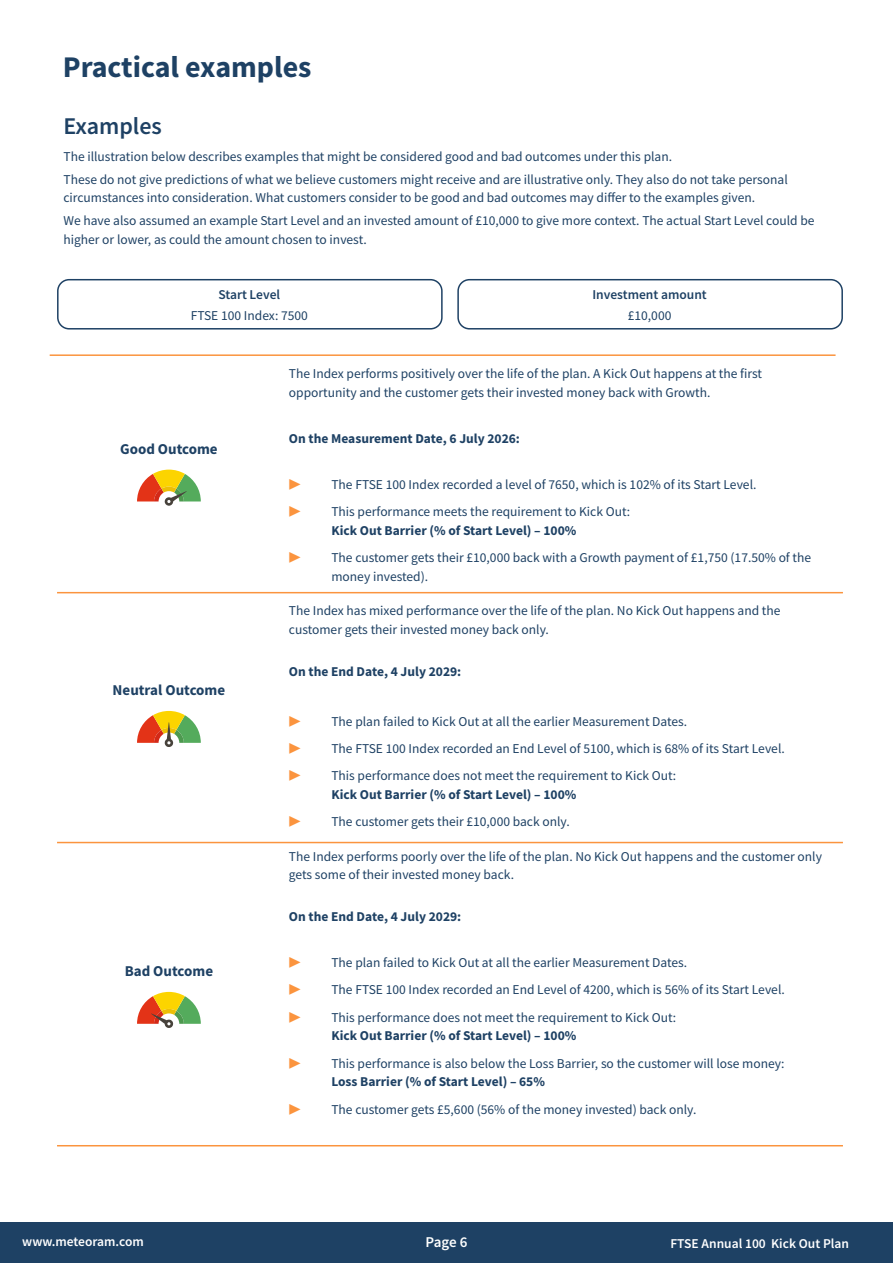
<style>
.page{position:relative;width:893px;height:1263px;background:#fff}
.page>*{position:absolute;margin:0;border:0;box-sizing:border-box;transform-origin:0 0}
.t1{font:700 30px "Source Sans Pro";color:#1e4164}
.t2{font:600 24px "Source Sans Pro";color:#1e4164}
.t3{font:700 15px "Source Sans Pro";color:#1e4164}
.t4{font:600 15px "Source Sans Pro";color:#fff}
.t5{font:13.5px/18.8px "Source Sans Pro";color:#1e4164}
.t6{font:700 13.5px "Source Sans Pro";color:#1e4164}
.t7{font:600 13.5px "Source Sans Pro";color:#fff}
.t8{font:600 13.5px "Source Sans Pro";color:#1e4164}
.t9{font:13.5px "Source Sans Pro";color:#fb943e}
</style>
<div class="page">
<div style="left:0;top:1223px;width:893px;height:40px;background:#1e4164"></div>
<div style="left:57px;top:279px;width:386px;height:50px;border:2px solid #1e4164;border-radius:11px"></div>
<div style="left:457px;top:279px;width:386px;height:50px;border:2px solid #1e4164;border-radius:11px"></div>
<svg style="left:137px;top:470px;width:64px;height:34px"></svg>
<svg style="left:137px;top:711px;width:64px;height:36px"></svg>
<svg style="left:137px;top:992px;width:64px;height:36px"></svg>
<hr style="left:57px;top:592px;width:786px;height:1px;background:#fb943e">
<hr style="left:57px;top:842px;width:786px;height:1px;background:#fb943e">
<hr style="left:57px;top:1145px;width:786px;height:1px;background:#fb943e">
<hr style="left:50px;top:354px;width:786px;height:2px;background:#fb943e">
<h1 class="t1" style="left:63px;top:47px;width:250px">Practical examples</h1>
<h2 class="t2" style="left:63px;top:110px;width:100px">Examples</h2>
<p class="t5" style="left:63px;top:145px;width:726px;line-height:23px">The illustration below describes examples that might be considered good and bad outcomes under this plan.<br>These do not give predictions of what we believe customers might receive and are illustrative only. They also do not take personal</p>
<p class="t5" style="left:63px;top:186px;width:753px;line-height:23px">circumstances into consideration. What customers consider to be good and bad outcomes may differ to the examples given.<br>We have also assumed an example Start Level and an invested amount of £10,000 to give more context. The actual Start Level could be</p>
<p class="t5" style="left:63px;top:230px;width:305px">higher or lower, as could the amount chosen to invest.</p>
<p class="t8" style="left:218px;top:286px;width:63px">Start Level</p>
<p class="t5" style="left:191px;top:306px;width:119px">FTSE 100 Index: 7500</p>
<p class="t8" style="left:592px;top:286px;width:116px">Investment amount</p>
<p class="t5" style="left:628px;top:306px;width:45px">£10,000</p>
<p class="t3" style="left:120px;top:439px;width:99px">Good Outcome</p>
<p class="t3" style="left:113px;top:680px;width:114px">Neutral Outcome</p>
<p class="t3" style="left:125px;top:961px;width:90px">Bad Outcome</p>
<p class="t5" style="left:289px;top:364px;width:475px">The Index performs positively over the life of the plan. A Kick Out happens at the first opportunity and the customer gets their invested money back with Growth.</p>
<p class="t6" style="left:289px;top:429px;width:233px">On the Measurement Date, 6 July 2026:</p>
<p class="t9" style="left:289px;top:476px;width:14px">▶</p>
<p class="t5" style="left:331px;top:475px;width:427px">The FTSE 100 Index recorded a level of 7650, which is 102% of its Start Level.</p>
<p class="t9" style="left:289px;top:503px;width:14px">▶</p>
<p class="t5" style="left:331px;top:502px;width:300px">This performance meets the requirement to Kick Out:</p>
<p class="t6" style="left:331px;top:521px;width:247px">Kick Out Barrier (% of Start Level) – 100%</p>
<p class="t9" style="left:289px;top:549px;width:14px">▶</p>
<p class="t5" style="left:331px;top:548px;width:481px">The customer gets their £10,000 back with a Growth payment of £1,750 (17.50% of the money invested).</p>
<p class="t5" style="left:289px;top:601px;width:493px">The Index has mixed performance over the life of the plan. No Kick Out happens and the customer gets their invested money back only.</p>
<p class="t6" style="left:289px;top:662px;width:174px">On the End Date, 4 July 2029:</p>
<p class="t9" style="left:289px;top:713px;width:14px">▶</p>
<p class="t5" style="left:331px;top:712px;width:357px">The plan failed to Kick Out at all the earlier Measurement Dates.</p>
<p class="t9" style="left:289px;top:740px;width:14px">▶</p>
<p class="t5" style="left:331px;top:739px;width:455px">The FTSE 100 Index recorded an End Level of 5100, which is 68% of its Start Level.</p>
<p class="t9" style="left:289px;top:767px;width:14px">▶</p>
<p class="t5" style="left:331px;top:766px;width:346px">This performance does not meet the requirement to Kick Out:</p>
<p class="t6" style="left:331px;top:785px;width:247px">Kick Out Barrier (% of Start Level) – 100%</p>
<p class="t9" style="left:289px;top:813px;width:14px">▶</p>
<p class="t5" style="left:331px;top:812px;width:240px">The customer gets their £10,000 back only.</p>
<p class="t5" style="left:289px;top:847px;width:535px">The Index performs poorly over the life of the plan. No Kick Out happens and the customer only gets some of their invested money back.</p>
<p class="t6" style="left:289px;top:907px;width:174px">On the End Date, 4 July 2029:</p>
<p class="t9" style="left:289px;top:954px;width:14px">▶</p>
<p class="t5" style="left:331px;top:953px;width:357px">The plan failed to Kick Out at all the earlier Measurement Dates.</p>
<p class="t9" style="left:289px;top:981px;width:14px">▶</p>
<p class="t5" style="left:331px;top:980px;width:455px">The FTSE 100 Index recorded an End Level of 4200, which is 56% of its Start Level.</p>
<p class="t9" style="left:289px;top:1009px;width:14px">▶</p>
<p class="t5" style="left:331px;top:1008px;width:346px">This performance does not meet the requirement to Kick Out:</p>
<p class="t6" style="left:331px;top:1027px;width:247px">Kick Out Barrier (% of Start Level) – 100%</p>
<p class="t9" style="left:289px;top:1055px;width:14px">▶</p>
<p class="t5" style="left:331px;top:1054px;width:455px">This performance is also below the Loss Barrier, so the customer will lose money:</p>
<p class="t6" style="left:331px;top:1073px;width:215px">Loss Barrier (% of Start Level) – 65%</p>
<p class="t9" style="left:289px;top:1101px;width:14px">▶</p>
<p class="t5" style="left:331px;top:1100px;width:366px">The customer gets £5,600 (56% of the money invested) back only.</p>
<p class="t7" style="left:22px;top:1232px;width:123px">www.meteoram.com</p>
<p class="t4" style="left:426px;top:1232px;width:43px">Page 6</p>
<p class="t7" style="left:670px;top:1235px;width:180px">FTSE Annual 100 Kick Out Plan</p>
</div>
